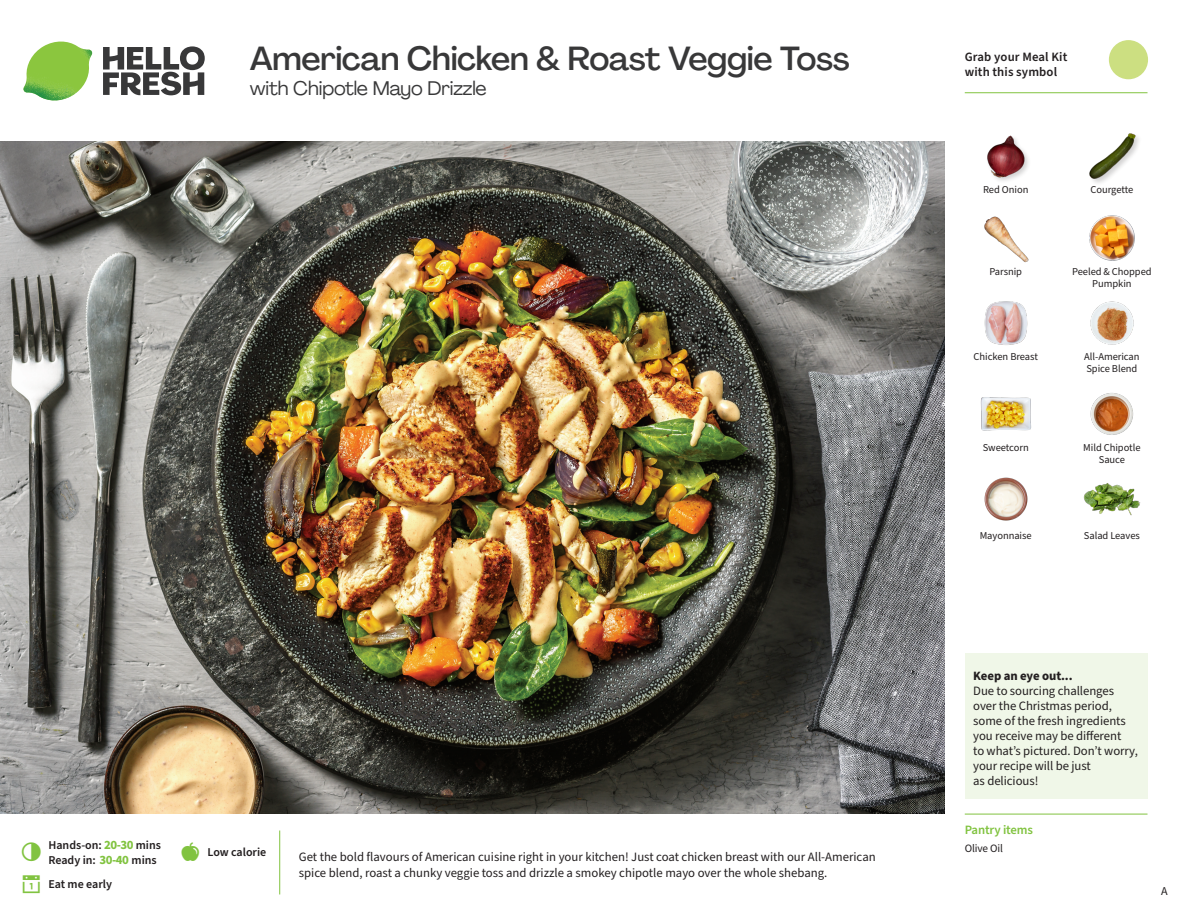
<style>
.page{position:relative;width:1188px;height:918px;background:#fff}
.page>*{position:absolute;margin:0;border:0;box-sizing:border-box;transform-origin:0 0}
._15_Titel_UK{font:500 33px "Agrandir";letter-spacing:-.015em;color:#383839}
._15_Titel_UK-2{font:19.5px "Agrandir";letter-spacing:-.01em;color:#383839}
.Step_6_Text_AU{font:12.75px/16.5px "Source Sans Pro";color:#231f20}
.Header_Back{font:12.75px/15px "Source Sans Pro";letter-spacing:-.005em;color:#231f20}
.t1{font:600 12.75px/15px "Source Sans Pro";letter-spacing:.01em;color:#231f20}
._04_Headers_Front{font:600 12.75px "Source Sans Pro";letter-spacing:-.01em;color:#81c340}
._04_Intro{font:600 12px "Source Sans Pro";color:#231f20}
.t2{font:12px "Source Sans Pro";color:#231f20}
._05_Pantry{font:11.25px "Source Sans Pro";letter-spacing:-.01em;color:#231f20}
._18_FRONT_ingredient{font:10.5px/12px "Source Sans Pro";letter-spacing:-.005em;color:#231f20;text-align:center}
.s1{font-weight:700;font-size:12.75px;color:#81c340}
.s2{font-weight:700}
</style>
<div class="page">
<svg style="left:103px;top:46px;width:102px;height:49px"></svg>
<img style="left:23px;top:42px;width:69px;height:59px">
<img style="left:0;top:142px;width:945px;height:672px">
<div style="left:965px;top:653px;width:183px;height:145px;background:#f0f7e8"></div>
<img style="left:1090px;top:301px;width:44px;height:44px">
<img style="left:1090px;top:393px;width:44px;height:42px">
<img style="left:980px;top:397px;width:51px;height:34px">
<img style="left:984px;top:477px;width:44px;height:44px">
<img style="left:984px;top:301px;width:44px;height:44px">
<img style="left:984px;top:216px;width:45px;height:47px">
<img style="left:1090px;top:216px;width:44px;height:44px">
<img style="left:987px;top:135px;width:42px;height:46px">
<div style="left:1089px;top:132px;width:54px;height:54px;background:#231f20;opacity:.2"></div>
<img style="left:1089px;top:132px;width:47px;height:48px">
<img style="left:1083px;top:483px;width:58px;height:33px">
<svg style="left:1091px;top:40px;width:57px;height:54px"></svg>
<hr style="left:965px;top:814px;width:183px;height:1px;background:#81c340">
<hr style="left:965px;top:92px;width:183px;height:1px;background:#81c340">
<p class="_15_Titel_UK" style="left:250px;top:38px;width:601px">American Chicken &amp; Roast Veggie Toss</p>
<p class="_15_Titel_UK-2" style="left:250px;top:76px;width:238px">with Chipotle Mayo Drizzle</p>
<p class="_04_Intro" style="left:48px;top:837px;width:114px">Hands-on: <span class="s1">20-30</span> mins</p>
<p class="_04_Intro" style="left:48px;top:852px;width:110px">Ready in: <span class="s1">30-40</span> mins</p>
<p class="_04_Intro" style="left:48px;top:876px;width:65px">Eat me early</p>
<p class="_04_Intro" style="left:207px;top:844px;width:60px">Low calorie</p>
<p class="Step_6_Text_AU" style="left:299px;top:849px;width:578px">Get the bold flavours of American cuisine right in your kitchen! Just coat chicken breast with our All-American spice blend, roast a chunky veggie toss and drizzle a smokey chipotle mayo over the whole shebang.</p>
<p class="t1" style="left:965px;top:50px;width:104px">Grab your Meal Kit with this symbol</p>
<p class="_18_FRONT_ingredient" style="left:983px;top:183px;width:47px">Red Onion</p>
<p class="_18_FRONT_ingredient" style="left:1091px;top:183px;width:44px">Courgette</p>
<p class="_18_FRONT_ingredient" style="left:989px;top:266px;width:34px">Parsnip</p>
<p class="_18_FRONT_ingredient" style="left:1072px;top:266px;width:81px">Peeled &amp; Chopped<br>Pumpkin</p>
<p class="_18_FRONT_ingredient" style="left:974px;top:351px;width:66px">Chicken Breast</p>
<p class="_18_FRONT_ingredient" style="left:1084px;top:351px;width:57px;text-align:left">All-American<br>Spice Blend</p>
<p class="_18_FRONT_ingredient" style="left:983px;top:441px;width:48px">Sweetcorn</p>
<p class="_18_FRONT_ingredient" style="left:1083px;top:441px;width:59px">Mild Chipotle<br>Sauce</p>
<p class="_18_FRONT_ingredient" style="left:980px;top:529px;width:53px">Mayonnaise</p>
<p class="_18_FRONT_ingredient" style="left:1084px;top:530px;width:57px">Salad Leaves</p>
<p class="Header_Back" style="left:973px;top:668px;width:166px"><span class="s2">Keep an eye out...<br></span>Due to sourcing challenges over the Christmas period, some of the fresh ingredients you receive may be different<br>to what’s pictured. Don’t worry, your recipe will be just<br>as delicious!</p>
<p class="_04_Headers_Front" style="left:965px;top:821px;width:70px">Pantry items</p>
<p class="_05_Pantry" style="left:965px;top:841px;width:40px">Olive Oil</p>
<p class="t2" style="left:1161px;top:883px;width:8px">A</p>
</div>
